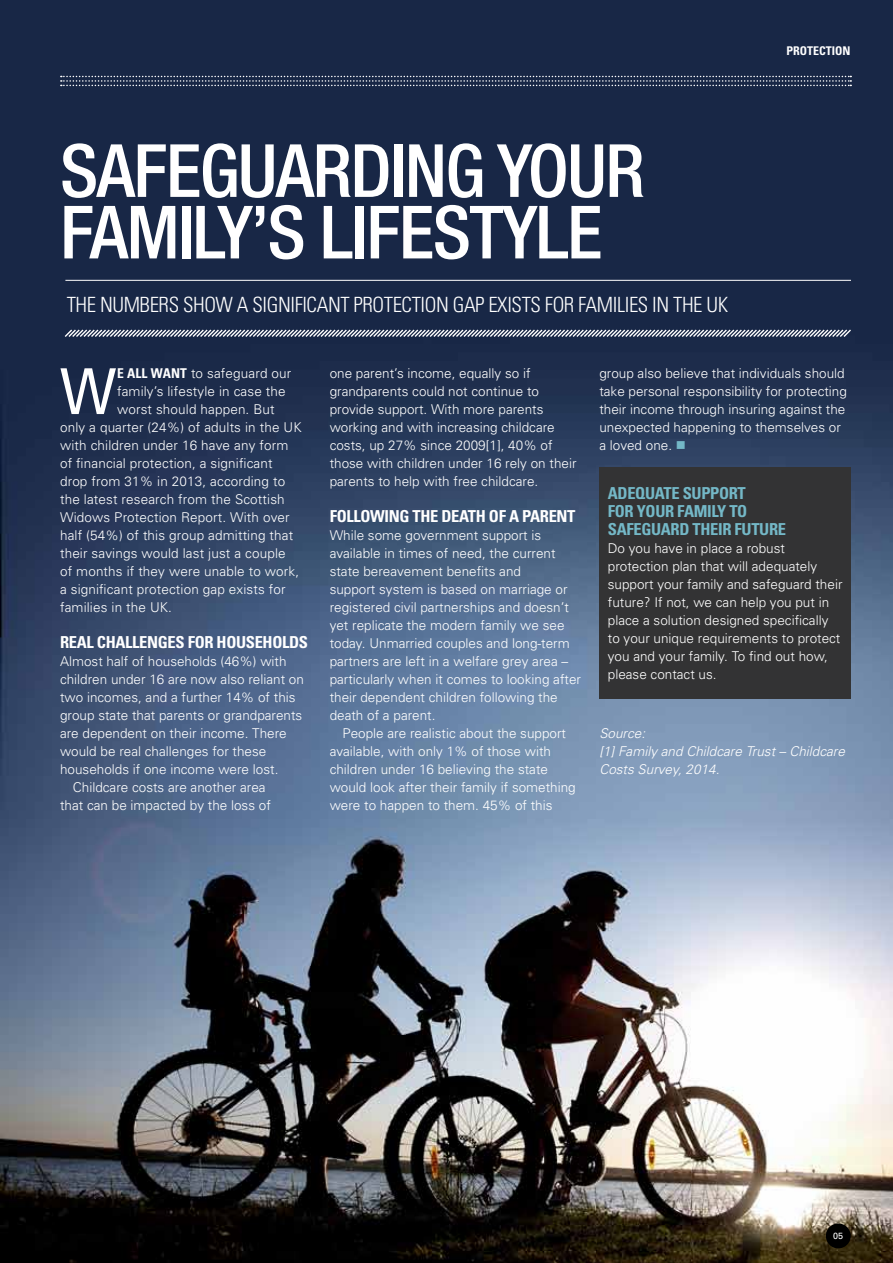
<style>
.page{position:relative;width:893px;height:1263px;background:#fff}
.page>*{position:absolute;margin:0;border:0;box-sizing:border-box;transform-origin:0 0}
.t1{font:500 condensed 73.5px/61.5px "Helvetica Neue";letter-spacing:-.02em;color:#fff}
.t2{font:condensed 63.3px "Univers";color:#fff}
.t3{font:300 condensed 21px "Univers";letter-spacing:-.02em;color:#fff}
.t4{font:700 condensed 16.5px "Univers";letter-spacing:-.02em;color:#fff}
.t5{font:700 condensed 16.5px/18px "Univers";letter-spacing:-.02em;color:#74b8c7}
.t6{font:300 13.5px/18px "Univers";color:#fff}
.t7{font:italic 300 13.5px/18px "Univers";color:#fff}
.t8{font:700 condensed 12px "Univers";color:#fff}
.t9{font:9px "Univers";color:#fff}
.s1{font-weight:700;font-stretch:condensed}
.s2{color:#74b8c7}
</style>
<div class="page">
<img style="left:0;top:0;width:893px;height:1263px">
<div style="left:826px;top:1223px;width:25px;height:25px;background:#000;border-radius:50%"></div>
<hr style="left:65px;top:280px;width:786px;height:1px;background:#fff">
<svg style="left:63px;top:328px;width:789px;height:10px"></svg>
<div style="left:599px;top:467px;width:252px;height:232px;background:#333334"></div>
<svg style="left:61px;top:76px;width:790px;height:10px"></svg>
<h1 class="t1" style="left:60px;top:139px;width:586px">SAFEGUARDING YOUR<br>FAMILY’S LIFESTYLE</h1>
<h3 class="t3" style="left:67px;top:292px;width:196px">THE NUMBERS SHOW A SIGNIFICANT</h3>
<h3 class="t3" style="left:354px;top:292px;width:20px">PROTECTION</h3>
<h3 class="t3" style="left:453px;top:292px;width:64px">GAP EXISTS</h3>
<h3 class="t3" style="left:545px;top:292px;width:185px">FOR FAMILIES IN THE UK</h3>
<p class="t8" style="left:786px;top:44px;width:40px">PROTECTIO</p>
<p class="t8" style="left:842px;top:44px;width:10px">N</p>
<h2 class="t2" style="left:60px;top:351px;width:58px">W</h2>
<p class="t6" style="left:117px;top:364px;width:176px"><span class="s1">E ALL WANT</span> to safeguard our</p>
<p class="t6" style="left:117px;top:382px;width:170px">family’s lifestyle in case the</p>
<p class="t6" style="left:117px;top:400px;width:159px">worst should happen. But</p>
<p class="t6" style="left:60px;top:418px;width:243px">only a quarter (24%) of adults in the UK</p>
<p class="t6" style="left:60px;top:436px;width:230px">with children under 16 have any form</p>
<p class="t6" style="left:60px;top:454px;width:214px">of financial protection, a significant</p>
<p class="t6" style="left:60px;top:472px;width:227px">drop from 31% in 2013, according to</p>
<p class="t6" style="left:60px;top:490px;width:226px">the latest research from the Scottish</p>
<p class="t6" style="left:60px;top:508px;width:231px">Widows Protection Report. With over</p>
<p class="t6" style="left:60px;top:526px;width:235px">half (54%) of this group admitting that</p>
<p class="t6" style="left:60px;top:544px;width:227px">their savings would last just a couple</p>
<p class="t6" style="left:60px;top:562px;width:241px">of months if they were unable to work,</p>
<p class="t6" style="left:60px;top:580px;width:227px">a significant protection gap exists for</p>
<p class="t6" style="left:60px;top:598px;width:113px">families in the UK.</p>
<p class="t4" style="left:60px;top:632px;width:249px">REAL CHALLENGES FOR HOUSEHOLDS</p>
<p class="t6" style="left:60px;top:652px;width:228px">Almost half of households (46%) with</p>
<p class="t6" style="left:60px;top:670px;width:245px">children under 16 are now also reliant on</p>
<p class="t6" style="left:60px;top:688px;width:237px">two incomes, and a further 14% of this</p>
<p class="t6" style="left:60px;top:706px;width:244px">group state that parents or grandparents</p>
<p class="t6" style="left:60px;top:724px;width:228px">are dependent on their income. There</p>
<p class="t6" style="left:60px;top:742px;width:208px">would be real challenges for these</p>
<p class="t6" style="left:60px;top:760px;width:220px">households if one income were lost.</p>
<p class="t6" style="left:73px;top:778px;width:194px">Childcare costs are another area</p>
<p class="t6" style="left:60px;top:796px;width:212px">that can be impacted by the loss of</p>
<p class="t6" style="left:330px;top:364px;width:248px">one parent’s income, equally so if grandparents could not continue to provide support. With more parents working and with increasing childcare costs, up 27% since 2009[1], 40% of those with children under 16 rely on their parents to help with free childcare.</p>
<p class="t4" style="left:330px;top:506px;width:247px">FO LLOWING THE DEATH OF A PARENT</p>
<p class="t6" style="left:330px;top:526px;width:253px">While some government support is available in times of need, the current state bereavement benefits and<br>support system is based on marriage or registered civil partnerships and doesn’t yet replicate the modern family we see today. Unmarried couples and long-term partners are left in a welfare grey area – particularly when it comes to looking after their dependent children following the death of a parent.</p>
<p class="t6" style="left:330px;top:724px;width:248px;text-indent:13px">People are realistic about the support available, with only 1% of those with children under 16 believing the state would look after their family if something were to happen to them. 45% of this</p>
<p class="t6" style="left:599px;top:364px;width:249px">group also believe that individuals should take personal responsibility for protecting their income through insuring against the unexpected happening to themselves or a loved one. <span class="s2">■</span></p>
<p class="t5" style="left:608px;top:484px;width:180px">ADEQUATE SUPPO RT<br>FOR YOUR FAMILY TO<br>SAFEGUARD THEIR FUTURE</p>
<p class="t6" style="left:608px;top:539px;width:236px">Do you have in place a robust protection plan that will adequately support your family and safeguard their future? If not, we can help you put in place a solution designed specifically to your unique requirements to protect you and your family. To find out how, please contact us.</p>
<p class="t7" style="left:599px;top:724px;width:247px">Source:<br>[1] Family and Childcare Trust – Childcare<br>Costs Survey, 2014.</p>
<p class="t9" style="left:833px;top:1230px;width:12px">05</p>
</div>
